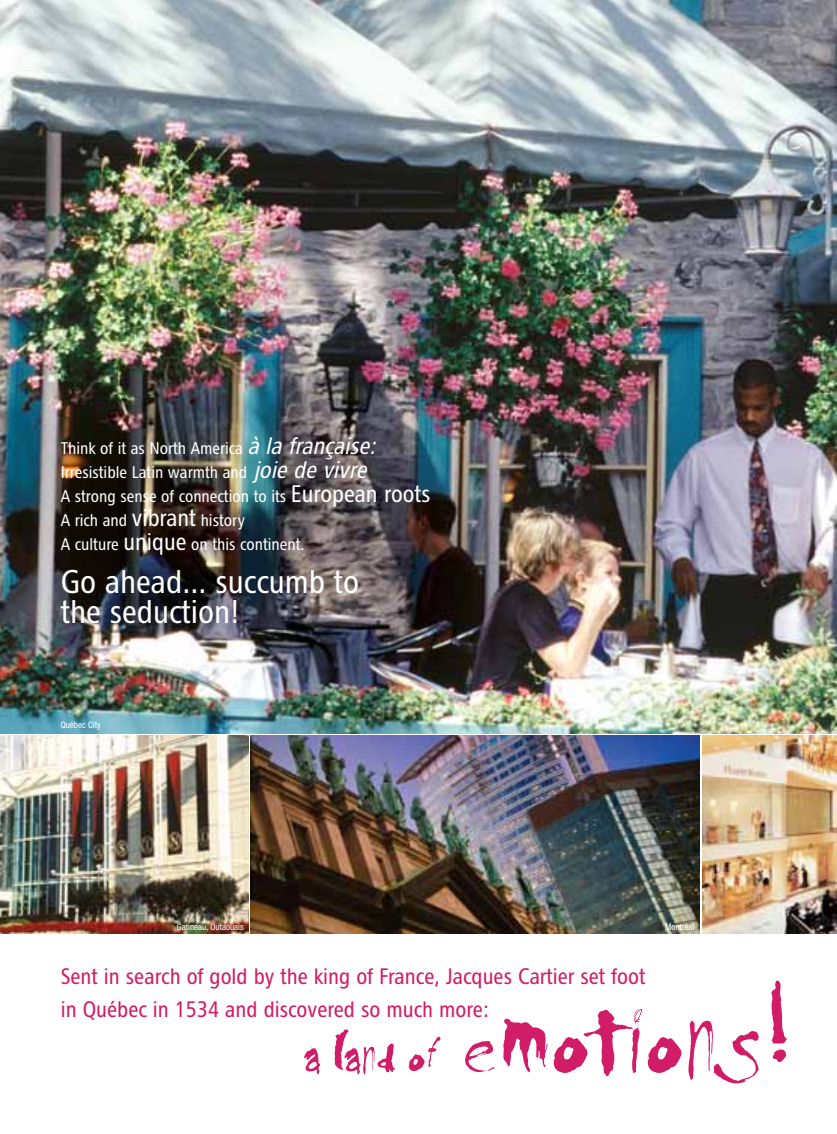
<style>
.page{position:relative;width:837px;height:1134px;background:#fff}
.page>*{position:absolute;margin:0;border:0;box-sizing:border-box;transform-origin:0 0}
.t1{font:112.5px "Doodlebug";color:#d11c67}
.t2{font:33px/30px "Chaloult Cond";color:#fff}
.t3{font:22.5px/33px "Chaloult Cond";color:#d11c67}
.t4{font:17.1px/24px "Chaloult Cond";color:#fff}
.t5{font:condensed 9px "Helvetica Neue";color:#fff}
.s1{font-style:italic;font-size:24.15px}
.s2{font-size:24.15px}
.s3{font-size:52.5px}
</style>
<div class="page">
<img style="left:0;top:0;width:837px;height:734px">
<img style="left:0;top:735px;width:249px;height:199px">
<img style="left:251px;top:735px;width:449px;height:199px">
<img style="left:702px;top:735px;width:135px;height:199px">
<p class="t4" style="left:61px;top:437px;width:371px">Think of it as North America <span class="s1">à la française:<br></span>Irresistible Latin warmth and <span class="s1">joie de vivre<br></span>A strong sense of connection to its <span class="s2">European roots </span>A rich and <span class="s2">vibrant</span> history<br>A culture <span class="s2">unique</span> on this continent.</p>
<h2 class="t2" style="left:61px;top:570px;width:300px">Go ahead... succumb to the seduction!</h2>
<p class="t5" style="left:61px;top:722px;width:42px">Québec City</p>
<p class="t5" style="left:177px;top:923px;width:68px">Gatineau, Outaouais</p>
<p class="t5" style="left:665px;top:923px;width:31px">Montréal</p>
<h3 class="t3" style="left:61px;top:962px;width:586px">Sent in search of gold by the king of France, Jacques Cartier set foot in Québec in 1534 and discovered so much more:</h3>
<h1 class="t1" style="left:304px;top:965px;width:491px"><span class="s3">a land of</span> emotions!</h1>
</div>
